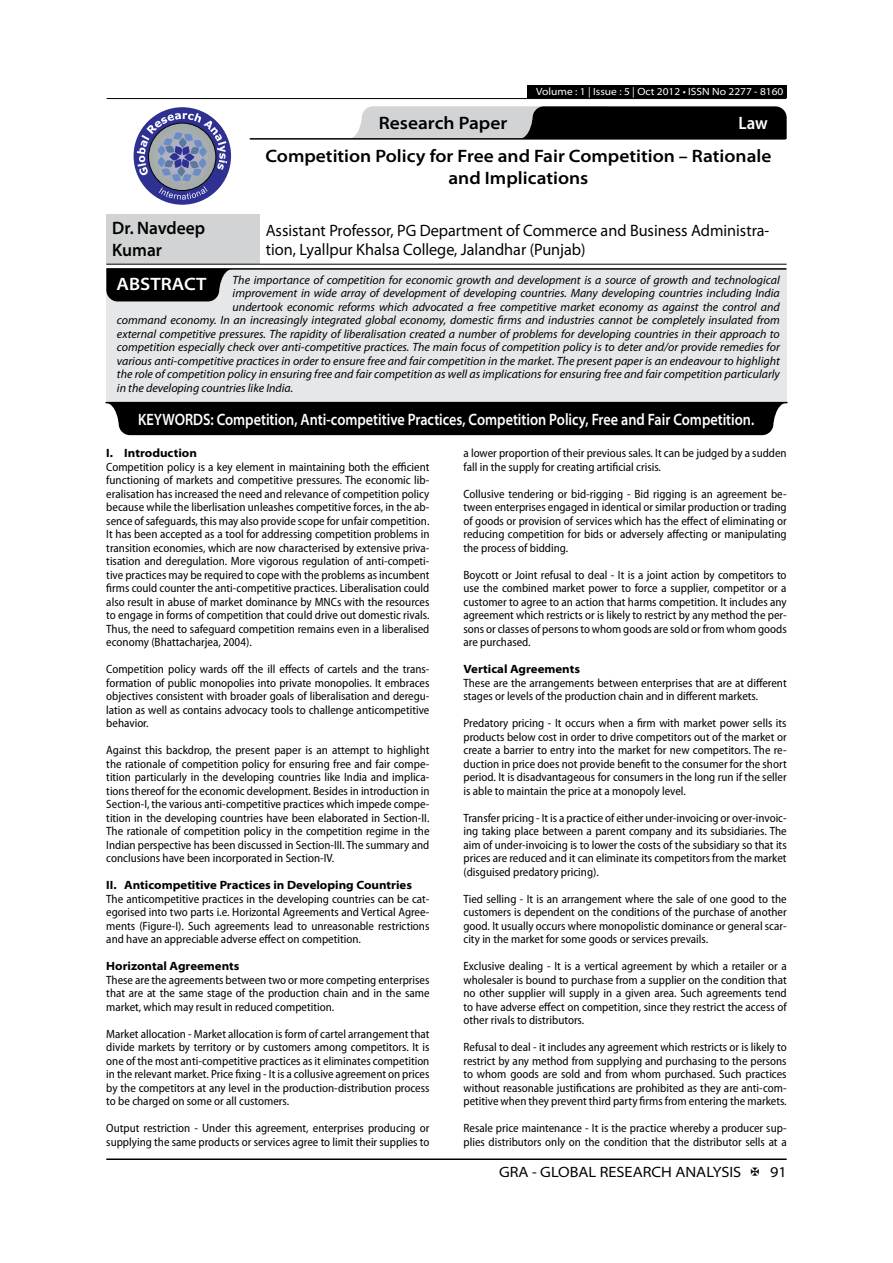
<style>
.page{position:relative;width:893px;height:1263px;background:#fff}
.page>*{position:absolute;margin:0;border:0;box-sizing:border-box;transform-origin:0 0}
.t1{font:600 semi-expanded 18px/21.6px "Myriad Pro";color:#000;text-align:center}
.t2{font:600 semi-expanded 18px/21.6px "Myriad Pro";color:#000;scale:.9 1}
.t3{font:600 semi-expanded 18px "Myriad Pro";color:#fff}
.t4{font:600 semi-condensed 18px "Myriad Pro";color:#fff}
.t5{font:semi-expanded 16.5px/19.8px "Myriad Pro";color:#000;scale:.9 1}
.t6{font:600 semi-expanded 16.5px "Myriad Pro";color:#fff;scale:.8 1}
.t7{font:semi-expanded 15px "Myriad Pro";color:#000}
.t8{font:semi-condensed 12px/13.5px "Myriad Pro";color:#000;text-align:justify}
.t9{font:italic 12px "Myriad Pro";color:#000}
.t10{font:700 semi-expanded 12px "Myriad Pro";color:#000}
.t11{font:semi-expanded 10.5px "Myriad Pro";color:#fff}
</style>
<div class="page">
<hr style="left:106px;top:1158px;width:681px;height:2px;background:#000">
<div style="left:527px;top:85px;width:259px;height:13px;background:#000"></div>
<hr style="left:107px;top:98px;width:679px;height:1px;background:#000">
<svg style="left:352px;top:106px;width:435px;height:33px;background:#5a5a5b"></svg>
<hr style="left:250px;top:138px;width:535px;height:2px;background:#000">
<div style="left:134px;top:107px;width:97px;height:98px;background:#2e3092;border-radius:50%"></div>
<svg style="left:137px;top:113px;width:90px;height:87px"></svg>
<div style="left:106px;top:215px;width:154px;height:49px;background:#d1d3d4"></div>
<hr style="left:106px;top:264px;width:154px;height:1px;background:#000">
<hr style="left:260px;top:264px;width:527px;height:1px;background:#000">
<div style="left:106px;top:268px;width:681px;height:134px;background:#e6e7e8"></div>
<hr style="left:107px;top:268px;width:679px;height:2px;background:#000">
<svg style="left:106px;top:269px;width:127px;height:32px;background:#181818"></svg>
<hr style="left:106px;top:402px;width:681px;height:1px;background:#000">
<div style="left:105px;top:403px;width:682px;height:32px;background:#000"></div>
<div style="left:138px;top:413px;width:616px;height:14px;background:#000"></div>
<p class="t11" style="left:536px;top:86px;width:249px">Volume : 1 | Issue : 5 | Oct 2012 • ISSN No 2277 - 8160</p>
<h1 class="t1" style="left:379px;top:113px;width:130px">Research Paper</h1>
<h1 class="t4" style="left:739px;top:113px;width:31px">Law</h1>
<h1 class="t1" style="left:265px;top:146px;width:507px">Competition Policy for Free and Fair Competition – Rationale and Implications</h1>
<h1 class="t2" style="left:112px;top:217px;width:105px">Dr. Navdeep<br>Kumar</h1>
<h2 class="t5" style="left:266px;top:220px;width:561px">Assistant Professor, PG Department of Commerce and Business Administra&shy;tion, Lyallpur Khalsa College, Jalandhar (Punjab)</h2>
<p class="t9" style="left:233px;top:273px;width:549px">The importance of competition for economic growth and development is a source of growth and technological</p>
<p class="t9" style="left:233px;top:287px;width:549px">improvement in wide array of development of developing countries. Many developing countries including India</p>
<p class="t9" style="left:233px;top:300px;width:549px">undertook economic reforms which advocated a free competitive market economy as against the control and</p>
<p class="t9" style="left:117px;top:314px;width:664px">command economy. In an increasingly integrated global economy, domestic firms and industries cannot be completely insulated from</p>
<p class="t9" style="left:117px;top:327px;width:664px">external competitive pressures. The rapidity of liberalisation created a number of problems for developing countries in their approach to</p>
<p class="t9" style="left:117px;top:341px;width:664px">competition especially check over anti-competitive practices. The main focus of competition policy is to deter and/or provide remedies for</p>
<p class="t9" style="left:117px;top:354px;width:664px">various anti-competitive practices in order to ensure free and fair competition in the market. The present paper is an endeavour to highlight</p>
<p class="t9" style="left:117px;top:368px;width:664px">the role of competition policy in ensuring free and fair competition as well as implications for ensuring free and fair competition particularly</p>
<p class="t9" style="left:117px;top:381px;width:178px">in the developing countries like India.</p>
<h1 class="t3" style="left:117px;top:274px;width:92px">ABSTRACT</h1>
<h2 class="t6" style="left:138px;top:411px;width:772px">KEYWORDS: Competition, Anti-competitive Practices, Competition Policy, Free and Fair Competition.</h2>
<p class="t10" style="left:106px;top:446px;width:92px">I. Introduction</p>
<p class="t8" style="left:106px;top:460px;width:325px">Competition policy is a key element in maintaining both the efficient functioning of markets and competitive pressures. The economic lib&shy;eralisation has increased the need and relevance of competition policy because while the liberlisation unleashes competitive forces, in the ab&shy;sence of safeguards, this may also provide scope for unfair competition.<br>It has been accepted as a tool for addressing competition problems in transition economies, which are now characterised by extensive priva&shy;tisation and deregulation. More vigorous regulation of anti-competi&shy;tive practices may be required to cope with the problems as incumbent firms could counter the anti-competitive practices. Liberalisation could also result in abuse of market dominance by MNCs with the resources to engage in forms of competition that could drive out domestic rivals.<br>Thus, the need to safeguard competition remains even in a liberalised economy (Bhattacharjea, 2004).</p>
<p class="t8" style="left:106px;top:663px;width:325px">Competition policy wards off the ill effects of cartels and the trans&shy;formation of public monopolies into private monopolies. It embraces objectives consistent with broader goals of liberalisation and deregu&shy;lation as well as contains advocacy tools to challenge anticompetitive behavior.</p>
<p class="t8" style="left:106px;top:744px;width:325px">Against this backdrop, the present paper is an attempt to highlight the rationale of competition policy for ensuring free and fair compe&shy;tition particularly in the developing countries like India and implica&shy;tions thereof for the economic development. Besides in introduction in Section-I, the various anti-competitive practices which impede compe&shy;tition in the developing countries have been elaborated in Section-II.<br>The rationale of competition policy in the competition regime in the Indian perspective has been discussed in Section-III. The summary and conclusions have been incorporated in Section-IV.</p>
<p class="t10" style="left:106px;top:878px;width:307px">II. Anticompetitive Practices in Developing Countries</p>
<p class="t8" style="left:106px;top:892px;width:325px">The anticompetitive practices in the developing countries can be cat&shy;egorised into two parts i.e. Horizontal Agreements and Vertical Agree&shy;ments (Figure-I). Such agreements lead to unreasonable restrictions and have an appreciable adverse effect on competition.</p>
<p class="t10" style="left:106px;top:959px;width:135px">Horizontal Agreements</p>
<p class="t8" style="left:106px;top:973px;width:325px">These are the agreements between two or more competing enterprises that are at the same stage of the production chain and in the same market, which may result in reduced competition.</p>
<p class="t8" style="left:106px;top:1027px;width:325px">Market allocation - Market allocation is form of cartel arrangement that divide markets by territory or by customers among competitors. It is one of the most anti-competitive practices as it eliminates competition in the relevant market. Price fixing - It is a collusive agreement on prices by the competitors at any level in the production-distribution process to be charged on some or all customers.</p>
<p class="t8" style="left:106px;top:1122px;width:325px">Output restriction - Under this agreement, enterprises producing or supplying the same products or services agree to limit their supplies to</p>
<p class="t8" style="left:463px;top:447px;width:325px">a lower proportion of their previous sales. It can be judged by a sudden fall in the supply for creating artificial crisis.</p>
<p class="t8" style="left:463px;top:487px;width:325px">Collusive tendering or bid-rigging - Bid rigging is an agreement be&shy;tween enterprises engaged in identical or similar production or trading of goods or provision of services which has the effect of eliminating or reducing competition for bids or adversely affecting or manipulating the process of bidding.</p>
<p class="t8" style="left:463px;top:568px;width:325px">Boycott or Joint refusal to deal - It is a joint action by competitors to use the combined market power to force a supplier, competitor or a customer to agree to an action that harms competition. It includes any agreement which restricts or is likely to restrict by any method the per&shy;sons or classes of persons to whom goods are sold or from whom goods are purchased.</p>
<p class="t10" style="left:463px;top:662px;width:118px">Vertical Agreements</p>
<p class="t8" style="left:463px;top:676px;width:325px">These are the arrangements between enterprises that are at different stages or levels of the production chain and in different markets.</p>
<p class="t8" style="left:463px;top:717px;width:325px">Predatory pricing - It occurs when a firm with market power sells its products below cost in order to drive competitors out of the market or create a barrier to entry into the market for new competitors. The re&shy;duction in price does not provide benefit to the consumer for the short period. It is disadvantageous for consumers in the long run if the seller is able to maintain the price at a monopoly level.</p>
<p class="t8" style="left:463px;top:811px;width:325px">Transfer pricing - It is a practice of either under-invoicing or over-invoic&shy;ing taking place between a parent company and its subsidiaries. The aim of under-invoicing is to lower the costs of the subsidiary so that its prices are reduced and it can eliminate its competitors from the market (disguised predatory pricing).</p>
<p class="t8" style="left:463px;top:892px;width:325px">Tied selling - It is an arrangement where the sale of one good to the customers is dependent on the conditions of the purchase of another good. It usually occurs where monopolistic dominance or general scar&shy;city in the market for some goods or services prevails.</p>
<p class="t8" style="left:463px;top:960px;width:325px">Exclusive dealing - It is a vertical agreement by which a retailer or a wholesaler is bound to purchase from a supplier on the condition that no other supplier will supply in a given area. Such agreements tend to have adverse effect on competition, since they restrict the access of other rivals to distributors.</p>
<p class="t8" style="left:463px;top:1041px;width:325px">Refusal to deal - it includes any agreement which restricts or is likely to restrict by any method from supplying and purchasing to the persons to whom goods are sold and from whom purchased. Such practices without reasonable justifications are prohibited as they are anti-com&shy;petitive when they prevent third party firms from entering the markets.</p>
<p class="t8" style="left:463px;top:1122px;width:325px">Resale price maintenance - It is the practice whereby a producer sup&shy;plies distributors only on the condition that the distributor sells at a</p>
<p class="t7" style="left:499px;top:1164px;width:244px">GRA - GLOBAL RESEARCH ANALYSIS</p>
<p class="t7" style="left:770px;top:1164px;width:18px">91</p>
</div>
